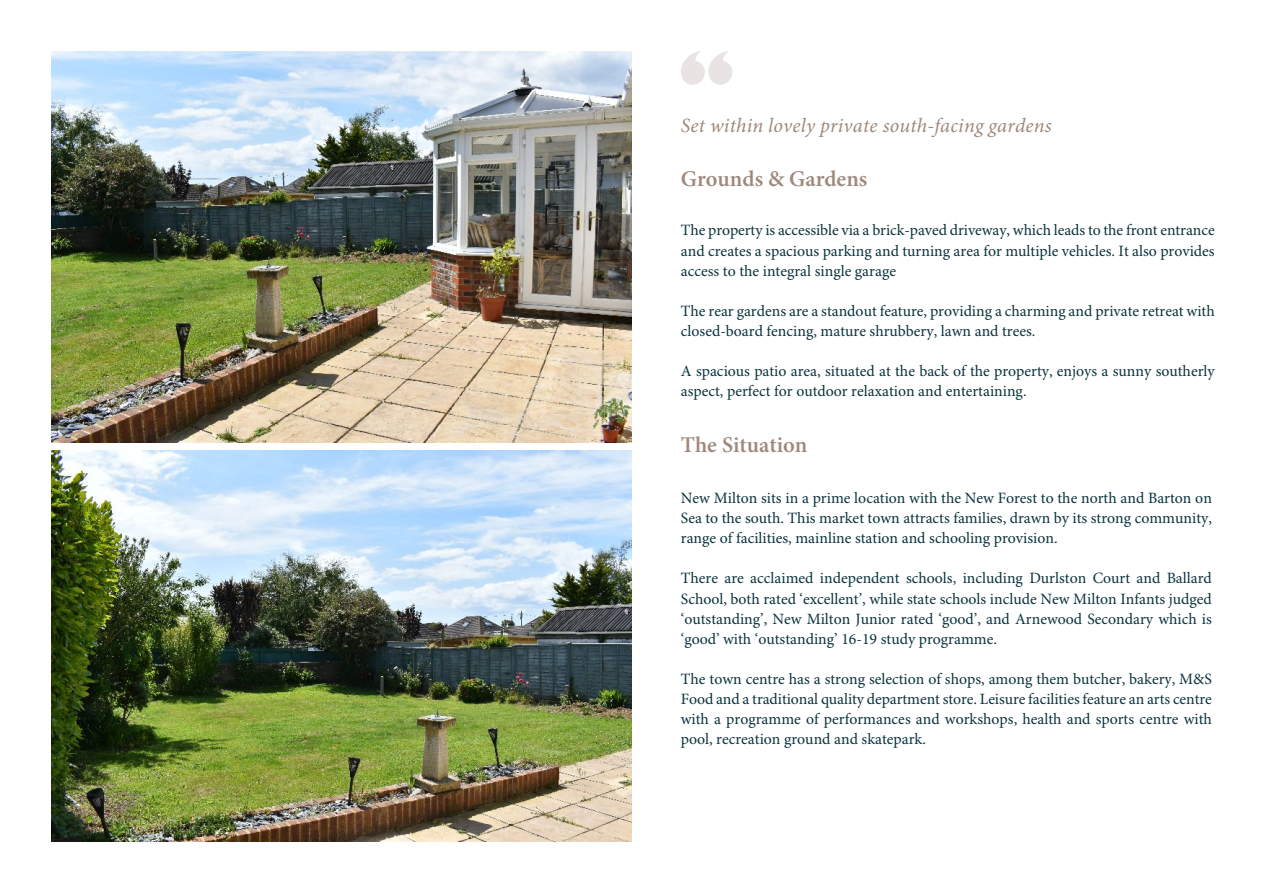
<style>
.page{position:relative;width:1263px;height:893px;background:#fff}
.page>*{position:absolute;margin:0;border:0;box-sizing:border-box;transform-origin:0 0}
.t1{font:600 22.5px "Minion Pro";color:#9e887b}
.t2{font:italic 20.25px "Minion Pro";letter-spacing:.01em;color:#9e887b}
.t3{font:15.75px/20.1px "Minion Pro";color:#0b333d;text-align:justify}
</style>
<div class="page">
<img style="left:51px;top:51px;width:580px;height:391px">
<img style="left:51px;top:451px;width:580px;height:391px">
<svg style="left:681px;top:51px;width:51px;height:34px"></svg>
<p class="t2" style="left:681px;top:117px;width:372px">Set within lovely private south-facing gardens</p>
<h1 class="t1" style="left:681px;top:169px;width:188px">Grounds &amp; Gardens</h1>
<p class="t3" style="left:681px;top:222px;width:535px">The property is accessible via a brick-paved driveway, which leads to the front entrance and creates a spacious parking and turning area for multiple vehicles. It also provides access to the integral single garage</p>
<p class="t3" style="left:681px;top:302px;width:535px">The rear gardens are a standout feature, providing a charming and private retreat with closed-board fencing, mature shrubbery, lawn and trees.</p>
<p class="t3" style="left:681px;top:363px;width:535px">A spacious patio area, situated at the back of the property, enjoys a sunny southerly aspect, perfect for outdoor relaxation and entertaining.</p>
<h1 class="t1" style="left:681px;top:436px;width:128px">The Situation</h1>
<p class="t3" style="left:681px;top:489px;width:533px">New Milton sits in a prime location with the New Forest to the north and Barton on Sea to the south. This market town attracts families, drawn by its strong community, range of facilities, mainline station and schooling provision.</p>
<p class="t3" style="left:681px;top:570px;width:533px">There are acclaimed independent schools, including Durlston Court and Ballard School, both rated ‘excellent’, while state schools include New Milton Infants judged ‘outstanding’, New Milton Junior rated ‘good’, and Arnewood Secondary which is ‘good’ with ‘outstanding’ 16-19 study programme.</p>
<p class="t3" style="left:681px;top:670px;width:533px">The town centre has a strong selection of shops, among them butcher, bakery, M&amp;S Food and a traditional quality department store. Leisure facilities feature an arts centre with a programme of performances and workshops, health and sports centre with pool, recreation ground and skatepark.</p>
</div>
